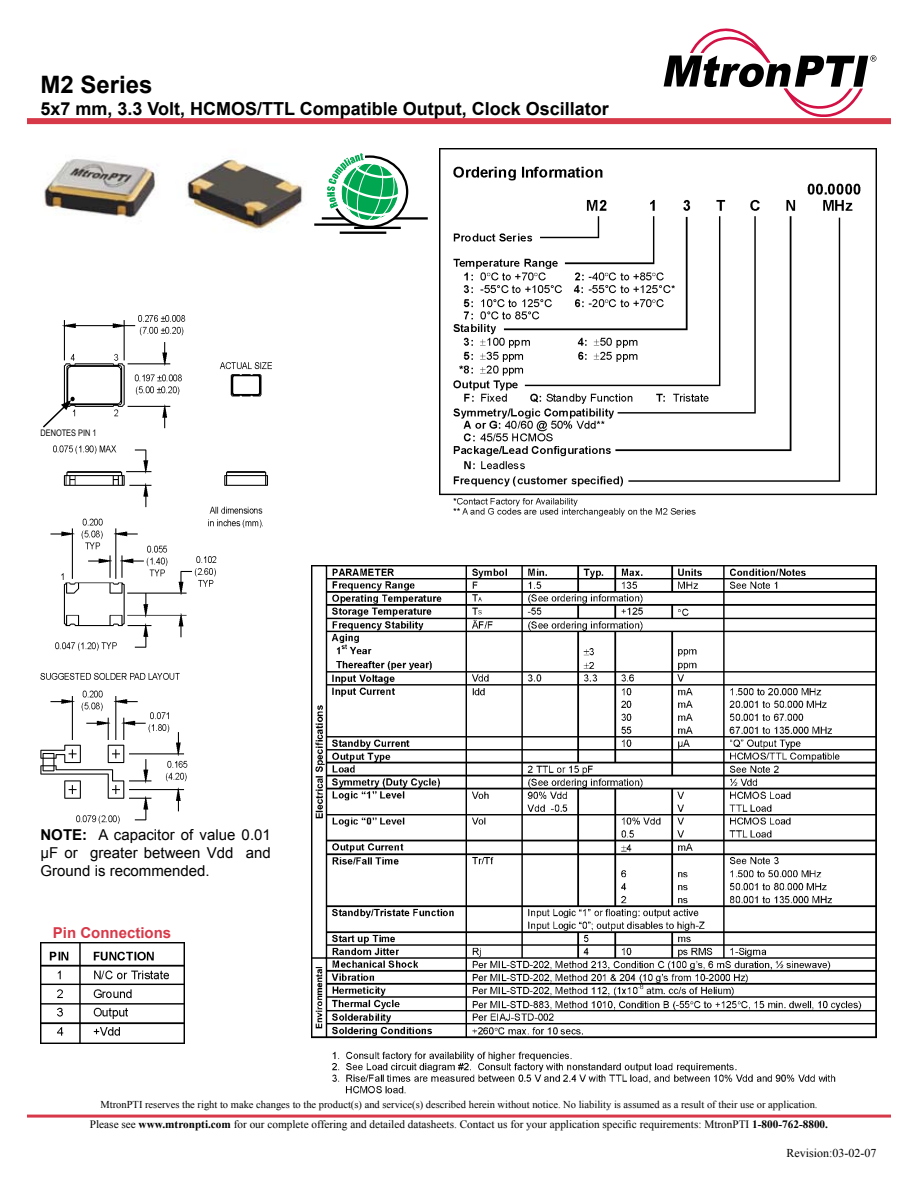
<style>
.page{position:relative;width:918px;height:1188px;background:#fff}
.page>*{position:absolute;margin:0;border:0;box-sizing:border-box;transform-origin:0 0}
.t1{font:700 24px "Arial";color:#000}
.t2{font:700 18px "Arial";color:#000}
.t3{font:15px/18px "Arial";color:#000;text-align:justify}
.t4{font:700 15px "Arial";color:#d73949}
.t5{font:12px "Times New Roman";color:#000}
.t6{font:11.25px "Times New Roman";color:#000}
.t7{font:10.5px "Times New Roman";color:#000}
.t8{font:9px "Arial Narrow";color:#000}
.s1{font-weight:700}
</style>
<div class="page">
<div style="left:27px;top:1115px;width:864px;height:3px;border:2px solid #d73949"></div>
<div style="left:27px;top:118px;width:864px;height:6px;background:#d73949"></div>
<svg style="left:664px;top:29px;width:212px;height:88px"></svg>
<img style="left:44px;top:158px;width:259px;height:73px">
<hr style="left:340px;top:232px;width:46px;height:2px;background:#000">
<hr style="left:314px;top:223px;width:45px;height:3px;background:#000">
<hr style="left:322px;top:217px;width:106px;height:3px;background:#000">
<hr style="left:354px;top:227px;width:47px;height:2px;background:#000">
<svg style="left:323px;top:153px;width:83px;height:72px"></svg>
<img style="left:439px;top:148px;width:437px;height:369px">
<img style="left:40px;top:315px;width:231px;height:509px">
<img style="left:311px;top:566px;width:565px;height:528px">
<img style="left:40px;top:942px;width:144px;height:102px">
<svg style="left:41px;top:397px;width:34px;height:32px"></svg>
<h1 class="t1" style="left:40px;top:69px;width:114px">M2 Series</h1>
<h2 class="t2" style="left:40px;top:97px;width:570px">5x7 mm, 3.3 Volt, HCMOS/TTL Compatible Output, Clock Oscillator</h2>
<p class="t8" style="left:40px;top:426px;width:58px">DENOTES PIN 1</p>
<h3 class="t3" style="left:40px;top:826px;width:232px"><span class="s1">NOTE:</span> A capacitor of value 0.01 µF or greater between Vdd and Ground is recommended.</h3>
<h3 class="t4" style="left:53px;top:923px;width:120px">Pin Connections</h3>
<p class="t7" style="left:100px;top:1097px;width:719px">MtronPTI reserves the right to make changes to the product(s) and service(s) described herein without notice. No liability is assumed as a result of their use or application.</p>
<p class="t6" style="left:90px;top:1117px;width:740px">Please see <span class="s1">www.mtronpti.com</span> for our complete offering and detailed datasheets. Contact us for your application specific requirements: MtronPTI <span class="s1">1-800-762-8800.</span></p>
<p class="t5" style="left:786px;top:1145px;width:91px">Revision:03-02-07</p>
</div>
